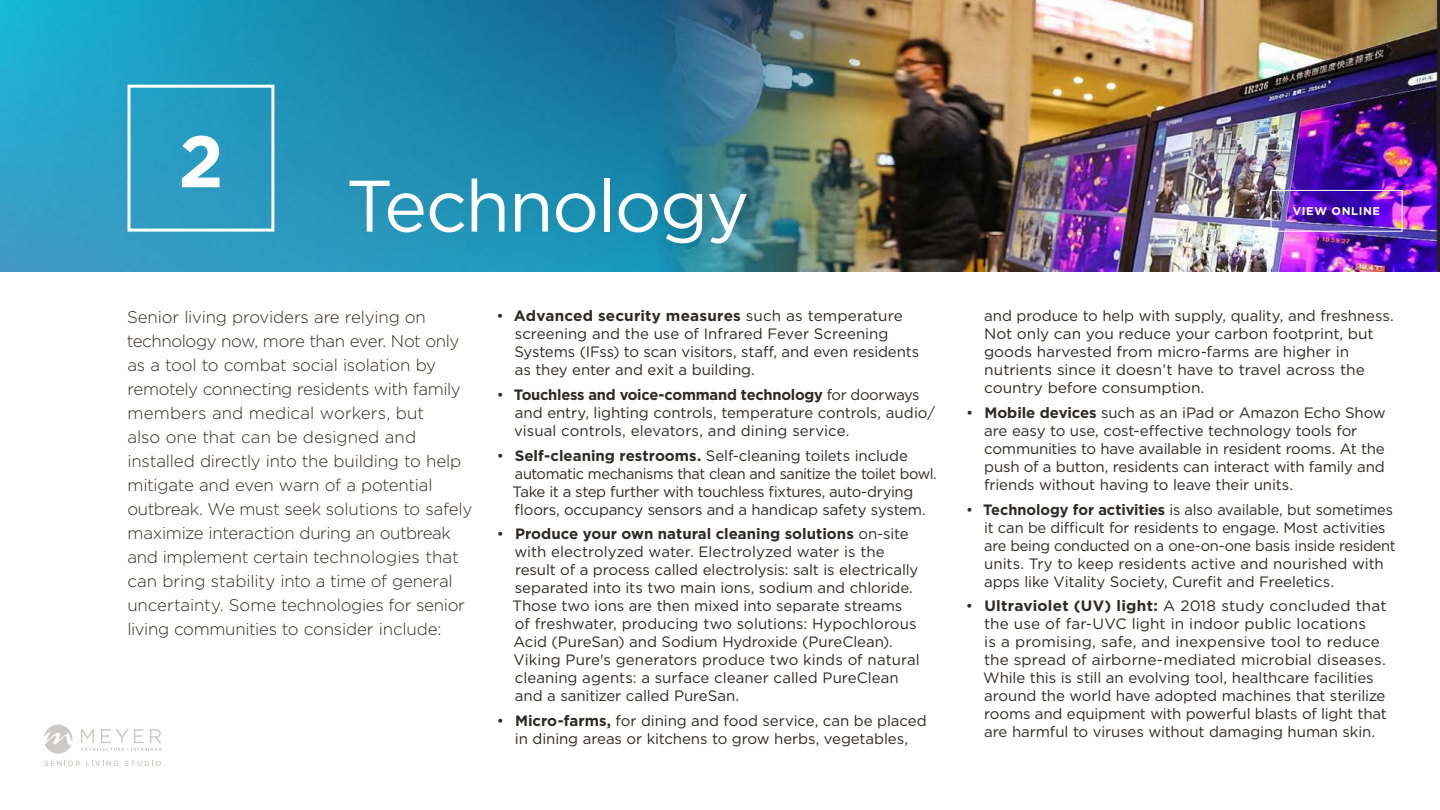
<style>
.page{position:relative;width:1440px;height:810px;background:#fff}
.page>*{position:absolute;margin:0;border:0;box-sizing:border-box;transform-origin:0 0}
.t1{font:72.75px "Gotham";letter-spacing:-.025em;color:#fff}
.t2{font:700 72.75px "Gotham";color:#fff}
.t3{font:300 16.88px/24px "Gotham";letter-spacing:-.015em;color:#2e2a25}
.t4{font:15px/18px "Gotham";letter-spacing:-.005em;color:#2e2a25}
.t5{font:700 11.25px "Gotham";letter-spacing:.055em;color:#fff}
.s1{font-weight:700}
</style>
<div class="page">
<img style="left:0;top:0;width:1440px;height:271px">
<div style="left:128px;top:85px;width:146px;height:147px;border:3px solid #fff"></div>
<svg style="left:44px;top:725px;width:28px;height:29px"></svg>
<svg style="left:81px;top:729px;width:80px;height:22px"></svg>
<svg style="left:44px;top:761px;width:36px;height:5px"></svg>
<svg style="left:86px;top:761px;width:32px;height:5px"></svg>
<svg style="left:125px;top:761px;width:36px;height:5px"></svg>
<div style="left:1271px;top:190px;width:131px;height:42px;border:1px solid #fff"></div>
<h1 class="t2" style="left:178px;top:113px;width:47px">2</h1>
<h1 class="t1" style="left:346px;top:159px;width:405px">Technology</h1>
<p class="t3" style="left:127px;top:304px;width:347px">Senior living providers are relying on technology now, more than ever. Not only as a tool to combat social isolation by remotely connecting residents with family members and medical workers, but<br>also one that can be designed and installed directly into the building to help mitigate and even warn of a potential outbreak. We must seek solutions to safely maximize interaction during an outbreak and implement certain technologies that can bring stability into a time of general uncertainty. Some technologies for senior living communities to consider include:</p>
<p class="t4" style="left:515px;top:307px;width:406px;text-indent:-18px">• <span class="s1">Advanced security measures</span> such as temperature screening and the use of Infrared Fever Screening Systems (IFss) to scan visitors, staff, and even residents as they enter and exit a building.</p>
<p class="t4" style="left:514px;top:385px;width:422px;text-indent:-17px">• <span class="s1">Touchless and voice-command technology</span> for doorways and entry, lighting controls, temperature controls, audio/ visual controls, elevators, and dining service.</p>
<p class="t4" style="left:513px;top:446px;width:426px;text-indent:-16px">• <span class="s1">Self-cleaning restrooms.</span> Self-cleaning toilets include automatic mechanisms that clean and sanitize the toilet bowl.<br>Take it a step further with touchless fixtures, auto-drying floors, occupancy sensors and a handicap safety system.</p>
<p class="t4" style="left:513px;top:525px;width:409px;text-indent:-16px">• <span class="s1">Produce your own natural cleaning solutions</span> on-site with electrolyzed water. Electrolyzed water is the result of a process called electrolysis: salt is electrically separated into its two main ions, sodium and chloride.<br>Those two ions are then mixed into separate streams of freshwater, producing two solutions: Hypochlorous Acid (PureSan) and Sodium Hydroxide (PureClean).<br>Viking Pure's generators produce two kinds of natural cleaning agents: a surface cleaner called PureClean and a sanitizer called PureSan.</p>
<p class="t4" style="left:497px;top:712px;width:431px;text-align:center">• <span class="s1">Micro-farms,</span> for dining and food service, can be placed in dining areas or kitchens to grow herbs, vegetables,</p>
<p class="t5" style="left:1293px;top:204px;width:89px">VIEW ONLINE</p>
<p class="t4" style="left:984px;top:307px;width:411px">and produce to help with supply, quality, and freshness.<br>Not only can you reduce your carbon footprint, but goods harvested from micro-farms are higher in nutrients since it doesn’t have to travel across the country before consumption.</p>
<p class="t4" style="left:984px;top:403px;width:403px;text-indent:-18px">• <span class="s1">Mobile devices</span> such as an iPad or Amazon Echo Show are easy to use, cost-effective technology tools for communities to have available in resident rooms. At the push of a button, residents can interact with family and friends without having to leave their units.</p>
<p class="t4" style="left:984px;top:500px;width:413px;text-indent:-18px">• <span class="s1">Technology for activities</span> is also available, but sometimes it can be difficult for residents to engage. Most activities are being conducted on a one-on-one basis inside resident units. Try to keep residents active and nourished with apps like Vitality Society, Curefit and Freeletics.</p>
<p class="t4" style="left:983px;top:597px;width:405px;text-indent:-17px">• <span class="s1">Ultraviolet (UV) light:</span> A 2018 study concluded that the use of far-UVC light in indoor public locations<br>is a promising, safe, and inexpensive tool to reduce the spread of airborne-mediated microbial diseases.<br>While this is still an evolving tool, healthcare facilities around the world have adopted machines that sterilize rooms and equipment with powerful blasts of light that are harmful to viruses without damaging human skin.</p>
</div>
